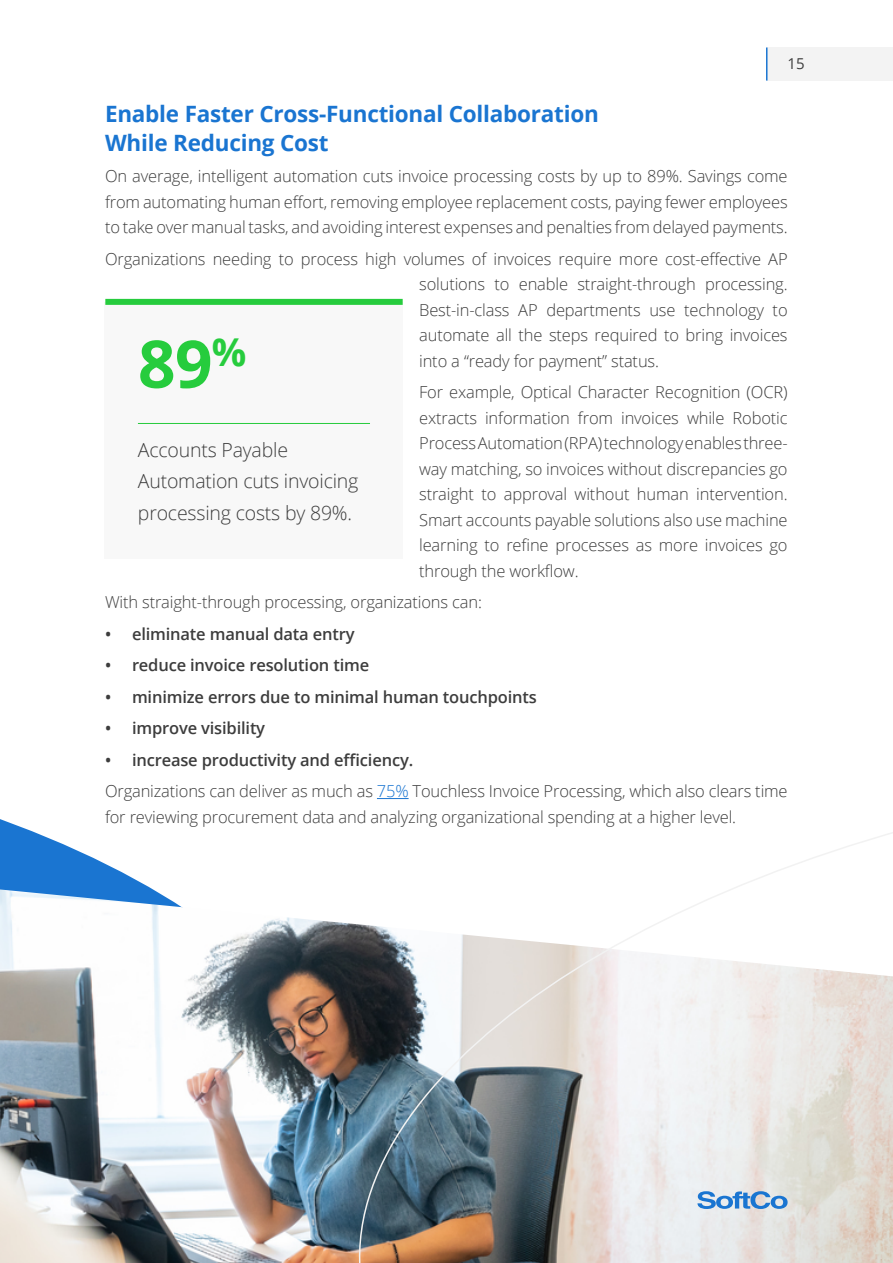
<style>
.page{position:relative;width:893px;height:1263px;background:#fff}
.page>*{position:absolute;margin:0;border:0;box-sizing:border-box;transform-origin:0 0}
.t1{font:700 65.85px "Open Sans";color:#26cc3d}
.t2{font:700 22.5px/28.5px "Open Sans";letter-spacing:-.01em;color:#1a75d1}
.t3{font:300 19.5px/31.5px "Open Sans";letter-spacing:-.01em;color:#3d3d3d}
.t4{font:300 16.5px/25.5px "Open Sans";letter-spacing:-.01em;color:#3d3d3d;text-align:justify}
.t5{font:600 16.5px "Open Sans";letter-spacing:-.01em;color:#3d3d3d}
.t6{font:15px "Open Sans";color:#3d3d3d}
.s1{font-weight:600}
.s2{color:#1a75d1}
</style>
<div class="page">
<div style="left:767px;top:47px;width:125px;height:34px;background:#f3f3f3"></div>
<hr style="left:766px;top:47px;width:1px;height:34px;background:#1a75d1">
<svg style="left:0;top:819px;width:152px;height:70px;fill:#1a75d1"></svg>
<img style="left:0;top:889px;width:333px;height:374px">
<svg style="left:333px;top:798px;width:560px;height:465px"></svg>
<div style="left:105px;top:302px;width:298px;height:256px;background:#f2f2f2"></div>
<hr style="left:138px;top:423px;width:232px;height:1px;background:#26cc3d">
<div style="left:105px;top:299px;width:298px;height:6px;background:#26cc3d"></div>
<p class="t6" style="left:788px;top:53px;width:19px">15</p>
<h2 class="t2" style="left:105px;top:99px;width:495px">Enable Faster Cross-Functional Collaboration<br>While Reducing Cost</h2>
<p class="t4" style="left:105px;top:163px;width:684px">On average, intelligent automation cuts invoice processing costs by up to 89%. Savings come from automating human effort, removing employee replacement costs, paying fewer employees to take over manual tasks, and avoiding interest expenses and penalties from delayed payments.</p>
<p class="t4" style="left:419px;top:246px;width:370px;text-indent:-314px">Organizations needing to process high volumes of invoices require more cost-effective AP solutions to enable straight-through processing.<br>Best-in-class AP departments use technology to automate all the steps required to bring invoices into a “ready for payment” status.</p>
<p class="t4" style="left:419px;top:379px;width:370px">For example, Optical Character Recognition (OCR) extracts information from invoices while Robotic Process Automation (RPA) technology enables three&shy;way matching, so invoices without discrepancies go straight to approval without human intervention.<br>Smart accounts payable solutions also use machine learning to refine processes as more invoices go through the workflow.</p>
<p class="t4" style="left:105px;top:589px;width:378px">With straight-through processing, organizations can:</p>
<p class="t5" style="left:105px;top:622px;width:251px">• eliminate manual data entry</p>
<p class="t5" style="left:105px;top:654px;width:266px">• reduce invoice resolution time</p>
<p class="t5" style="left:105px;top:685px;width:433px">• minimize errors due to minimal human touchpoints</p>
<p class="t5" style="left:105px;top:717px;width:162px">• improve visibility</p>
<p class="t4" style="left:105px;top:743px;width:684px;line-height:31.5px"><span class="s1">• increase productivity and efficiency.<br></span>Organizations can deliver as much as <span class="s2">75%</span> Touchless Invoice Processing, which also clears time</p>
<p class="t4" style="left:105px;top:803px;width:633px">for reviewing procurement data and analyzing organizational spending at a higher level.</p>
<h1 class="t1" style="left:138px;top:317px;width:110px">89<sup>%</sup></h1>
<p class="t3" style="left:138px;top:433px;width:222px">Accounts Payable<br>Automation cuts invoicing processing costs by 89%.</p>
</div>
